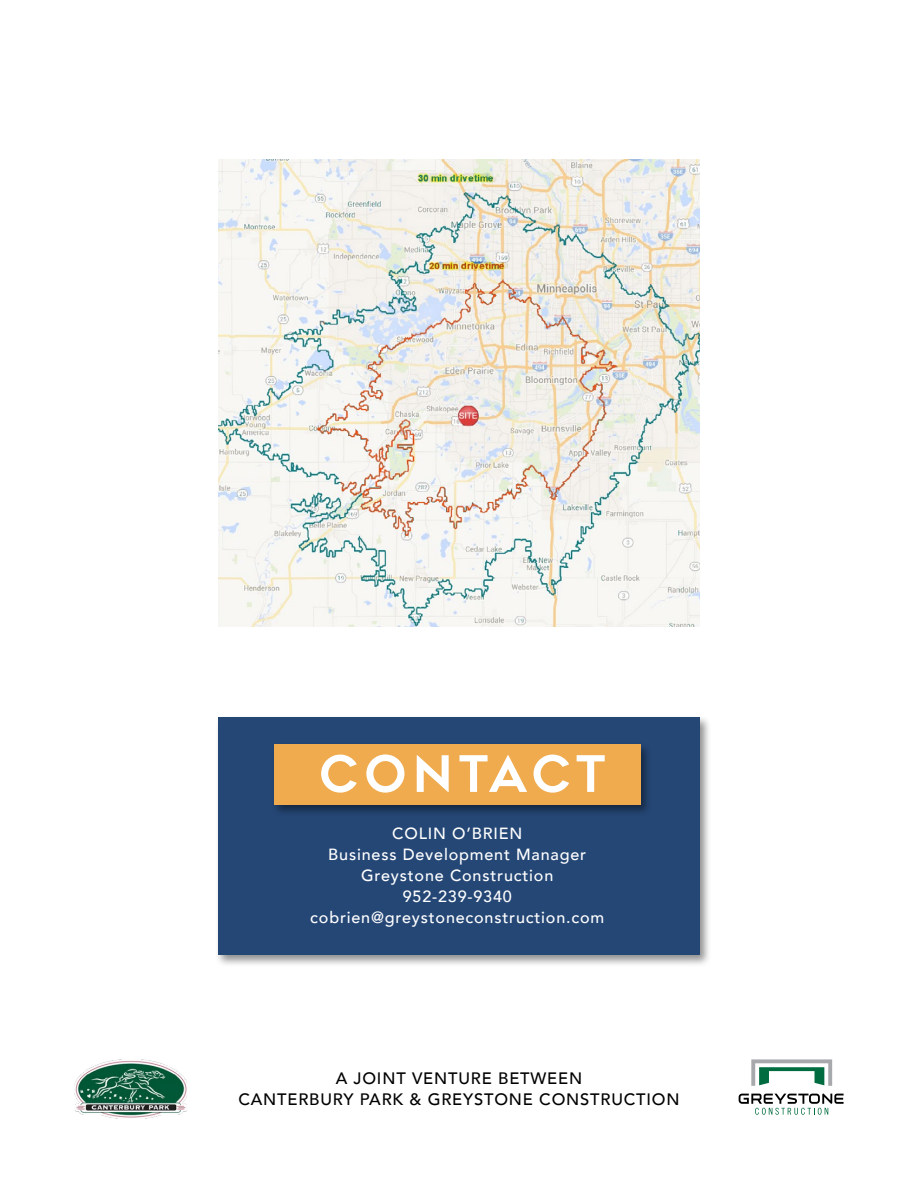
<style>
.page{position:relative;width:918px;height:1188px;background:#fff}
.page>*{position:absolute;margin:0;border:0;box-sizing:border-box;transform-origin:0 0}
.t1{font:50.25px "Geometos";letter-spacing:.085em;color:#fff}
.t2{font:500 16.5px/21px "Avenir";letter-spacing:.05em;color:#000;text-align:center}
.t3{font:500 16.2px/21px "Avenir";letter-spacing:.05em;color:#fff;text-align:center}
</style>
<div class="page">
<img style="left:218px;top:159px;width:482px;height:468px">
<svg style="left:739px;top:1094px;width:105px;height:21px"></svg>
<svg style="left:751px;top:1059px;width:81px;height:27px"></svg>
<img style="left:74px;top:1059px;width:114px;height:60px">
<div style="left:214px;top:714px;width:498px;height:254px;background:#000;opacity:.44"></div>
<div style="left:218px;top:717px;width:482px;height:238px;background:#254776"></div>
<div style="left:271px;top:741px;width:382px;height:77px;background:#000;opacity:.44"></div>
<div style="left:274px;top:744px;width:367px;height:61px;background:#efab4e"></div>
<h1 class="t1" style="left:319px;top:746px;width:288px">CONTACT</h1>
<p class="t3" style="left:310px;top:822px;width:295px">COLIN O’BRIEN<br>Business Development Manager<br>Greystone Construction<br>952-239-9340 cobrien@greystoneconstruction.com</p>
<p class="t2" style="left:238px;top:1066px;width:443px">A JOINT VENTURE BETWEEN<br>CANTERBURY PARK &amp; GREYSTONE CONSTRUCTION</p>
</div>
